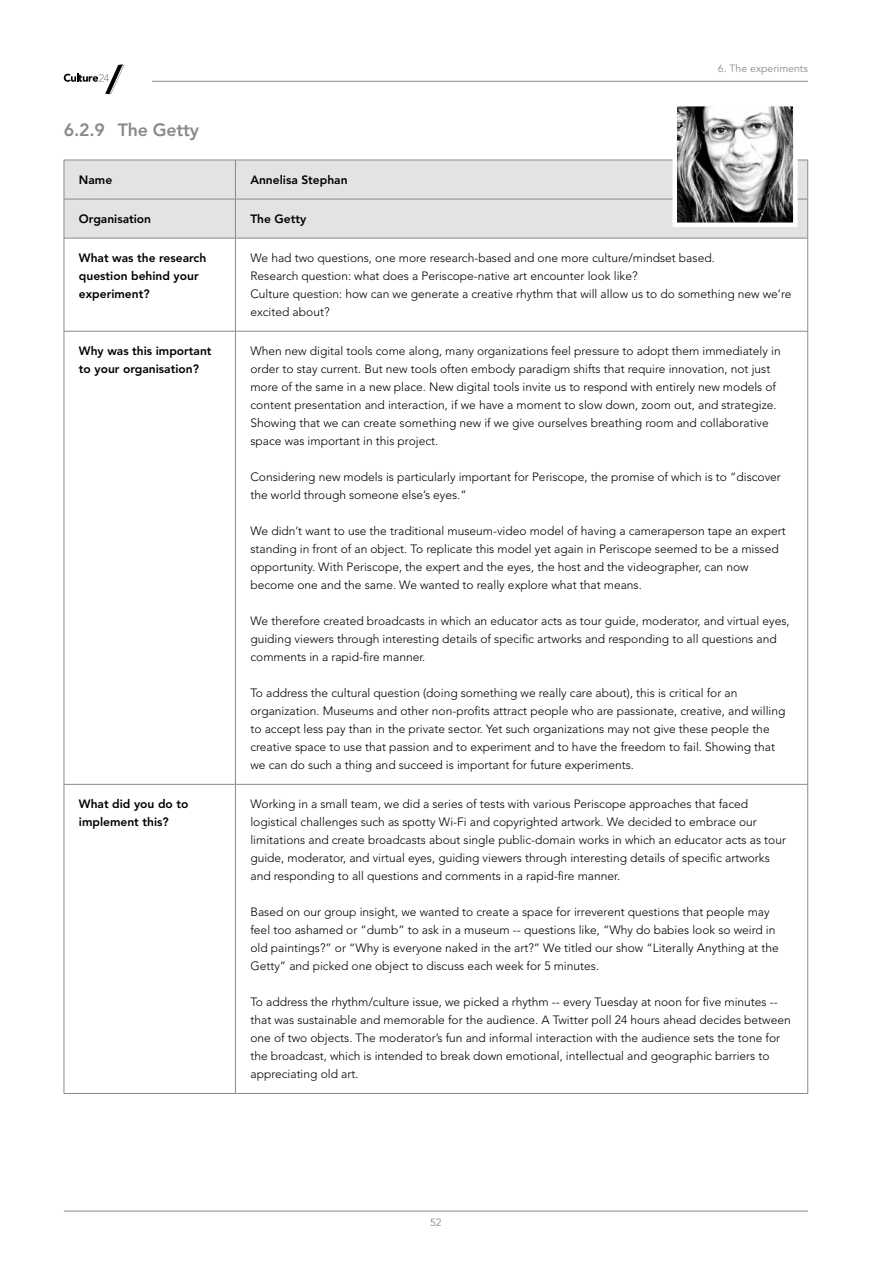
<style>
.page{position:relative;width:893px;height:1263px;background:#fff}
.page>*{position:absolute;margin:0;border:0;box-sizing:border-box;transform-origin:0 0}
.t1{font:800 17.7px "Avenir LT Std";letter-spacing:-.01em;color:#8a8a8a}
.t2{font:300 12px/18px "Avenir LT Std";color:#000}
.t3{font:800 12px/18px "Avenir LT Std";color:#000}
.t4{font:10.5px "Avenir LT Std";color:#8a8a8a}
</style>
<div class="page">
<hr style="left:152px;top:81px;width:656px;height:1px;background:#8a8a8a">
<svg style="left:64px;top:64px;width:60px;height:30px"></svg>
<hr style="left:64px;top:1211px;width:744px;height:1px;background:#8a8a8a">
<div style="left:65px;top:161px;width:742px;height:77px;background:#e3e3e3"></div>
<hr style="left:235px;top:160px;width:1px;height:39px;background:#8a8a8a">
<hr style="left:64px;top:199px;width:171px;height:1px;background:#8a8a8a">
<hr style="left:235px;top:199px;width:573px;height:1px;background:#8a8a8a">
<hr style="left:235px;top:199px;width:1px;height:39px;background:#8a8a8a">
<hr style="left:64px;top:238px;width:171px;height:1px;background:#8a8a8a">
<hr style="left:235px;top:238px;width:573px;height:1px;background:#8a8a8a">
<hr style="left:235px;top:238px;width:1px;height:93px;background:#8a8a8a">
<hr style="left:64px;top:331px;width:171px;height:1px;background:#8a8a8a">
<hr style="left:235px;top:331px;width:573px;height:1px;background:#8a8a8a">
<hr style="left:235px;top:331px;width:1px;height:453px;background:#8a8a8a">
<hr style="left:64px;top:784px;width:171px;height:1px;background:#8a8a8a">
<hr style="left:235px;top:784px;width:573px;height:1px;background:#8a8a8a">
<hr style="left:235px;top:784px;width:1px;height:309px;background:#8a8a8a">
<hr style="left:64px;top:1093px;width:171px;height:1px;background:#8a8a8a">
<hr style="left:235px;top:1093px;width:573px;height:1px;background:#8a8a8a">
<hr style="left:64px;top:160px;width:171px;height:1px;background:#8a8a8a">
<hr style="left:64px;top:160px;width:1px;height:39px;background:#8a8a8a">
<hr style="left:235px;top:160px;width:573px;height:1px;background:#8a8a8a">
<hr style="left:807px;top:160px;width:1px;height:39px;background:#8a8a8a">
<hr style="left:64px;top:199px;width:1px;height:39px;background:#8a8a8a">
<hr style="left:807px;top:199px;width:1px;height:39px;background:#8a8a8a">
<hr style="left:64px;top:238px;width:1px;height:93px;background:#8a8a8a">
<hr style="left:807px;top:238px;width:1px;height:93px;background:#8a8a8a">
<hr style="left:64px;top:331px;width:1px;height:453px;background:#8a8a8a">
<hr style="left:807px;top:331px;width:1px;height:453px;background:#8a8a8a">
<hr style="left:64px;top:784px;width:1px;height:309px;background:#8a8a8a">
<hr style="left:807px;top:784px;width:1px;height:309px;background:#8a8a8a">
<svg style="left:670px;top:106px;width:130px;height:123px"></svg>
<p class="t4" style="left:718px;top:63px;width:92px">6. The experiments</p>
<h1 class="t1" style="left:64px;top:119px;width:137px">6.2.9 The Getty</h1>
<p class="t3" style="left:79px;top:171px;width:35px">Name</p>
<p class="t3" style="left:250px;top:171px;width:99px">Annelisa Stephan</p>
<p class="t3" style="left:79px;top:210px;width:74px">Organisation</p>
<p class="t3" style="left:250px;top:210px;width:58px">The Getty</p>
<p class="t3" style="left:79px;top:249px;width:129px">What was the research question behind your experiment?</p>
<p class="t2" style="left:250px;top:249px;width:543px">We had two questions, one more research-based and one more culture/mindset based.<br>Research question: what does a Periscope-native art encounter look like?<br>Culture question: how can we generate a creative rhythm that will allow us to do something new we’re excited about?</p>
<p class="t3" style="left:79px;top:342px;width:134px">Why was this important to your organisation?</p>
<p class="t2" style="left:250px;top:342px;width:532px">When new digital tools come along, many organizations feel pressure to adopt them immediately in order to stay current. But new tools often embody paradigm shifts that require innovation, not just more of the same in a new place. New digital tools invite us to respond with entirely new models of content presentation and interaction, if we have a moment to slow down, zoom out, and strategize.<br>Showing that we can create something new if we give ourselves breathing room and collaborative space was important in this project.</p>
<p class="t2" style="left:250px;top:468px;width:532px">Considering new models is particularly important for Periscope, the promise of which is to “discover the world through someone else’s eyes.”</p>
<p class="t2" style="left:250px;top:522px;width:537px">We didn’t want to use the traditional museum-video model of having a cameraperson tape an expert standing in front of an object. To replicate this model yet again in Periscope seemed to be a missed opportunity. With Periscope, the expert and the eyes, the host and the videographer, can now become one and the same. We wanted to really explore what that means.</p>
<p class="t2" style="left:250px;top:612px;width:541px">We therefore created broadcasts in which an educator acts as tour guide, moderator, and virtual eyes, guiding viewers through interesting details of specific artworks and responding to all questions and comments in a rapid-fire manner.</p>
<p class="t2" style="left:250px;top:684px;width:536px">To address the cultural question (doing something we really care about), this is critical for an organization. Museums and other non-profits attract people who are passionate, creative, and willing to accept less pay than in the private sector. Yet such organizations may not give these people the creative space to use that passion and to experiment and to have the freedom to fail. Showing that we can do such a thing and succeed is important for future experiments.</p>
<p class="t3" style="left:79px;top:795px;width:111px">What did you do to implement this?</p>
<p class="t2" style="left:250px;top:795px;width:537px">Working in a small team, we did a series of tests with various Periscope approaches that faced logistical challenges such as spotty Wi-Fi and copyrighted artwork. We decided to embrace our limitations and create broadcasts about single public-domain works in which an educator acts as tour guide, moderator, and virtual eyes, guiding viewers through interesting details of specific artworks and responding to all questions and comments in a rapid-fire manner.</p>
<p class="t2" style="left:250px;top:903px;width:530px">Based on our group insight, we wanted to create a space for irreverent questions that people may feel too ashamed or “dumb” to ask in a museum -- questions like, “Why do babies look so weird in old paintings?” or “Why is everyone naked in the art?” We titled our show “Literally Anything at the Getty” and picked one object to discuss each week for 5 minutes.</p>
<p class="t2" style="left:250px;top:993px;width:542px">To address the rhythm/culture issue, we picked a rhythm -- every Tuesday at noon for five minutes -- that was sustainable and memorable for the audience. A Twitter poll 24 hours ahead decides between one of two objects. The moderator’s fun and informal interaction with the audience sets the tone for the broadcast, which is intended to break down emotional, intellectual and geographic barriers to appreciating old art.</p>
<p class="t4" style="left:430px;top:1216px;width:13px">52</p>
</div>
